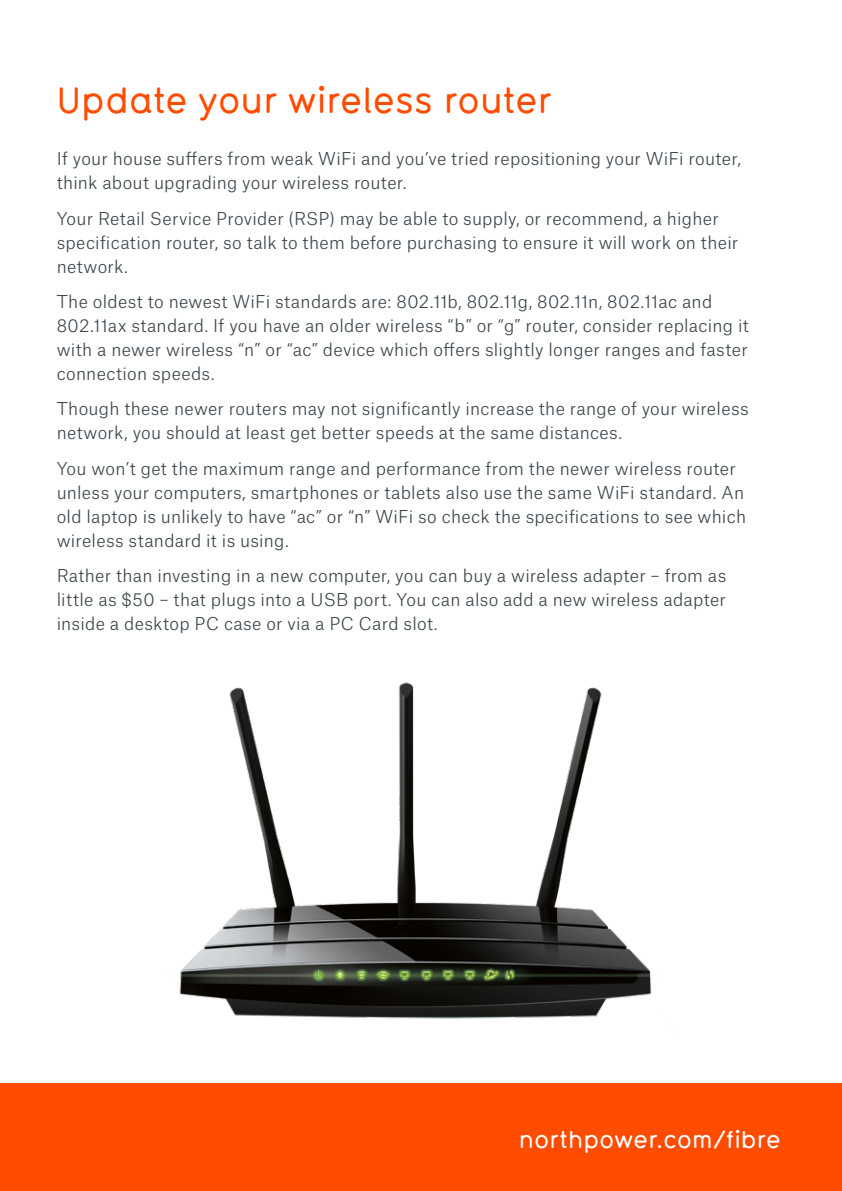
<style>
.page{position:relative;width:842px;height:1191px;background:#fff}
.page>*{position:absolute;margin:0;border:0;box-sizing:border-box;transform-origin:0 0}
.t1{font:500 36px "Typ 1451 Std";letter-spacing:.005em;color:#ff4c00}
.t2{font:500 24px "Typ 1451 Std";letter-spacing:.01em;color:#fff}
.t3{font:300 17px/24px "Atlas Grotesk";letter-spacing:.015em;color:#3c464c}
</style>
<div class="page">
<div style="left:0;top:1083px;width:842px;height:108px;background:#ff4c00"></div>
<img style="left:179px;top:682px;width:473px;height:337px">
<h1 class="t1" style="left:57px;top:76px;width:496px">Update your wireless router</h1>
<p class="t3" style="left:57px;top:145px;width:686px">If your house suffers from weak WiFi and you’ve tried repositioning your WiFi router, think about upgrading your wireless router.</p>
<p class="t3" style="left:57px;top:204px;width:683px">Your Retail Service Provider (RSP) may be able to supply, or recommend, a higher specification router, so talk to them before purchasing to ensure it will work on their network.</p>
<p class="t3" style="left:57px;top:288px;width:694px">The oldest to newest WiFi standards are: 802.11b, 802.11g, 802.11n, 802.11ac and 802.11ax standard. If you have an older wireless “b” or “g” router, consider replacing it with a newer wireless “n” or “ac” device which offers slightly longer ranges and faster connection speeds.</p>
<p class="t3" style="left:57px;top:395px;width:693px">Though these newer routers may not significantly increase the range of your wireless network, you should at least get better speeds at the same distances.</p>
<p class="t3" style="left:57px;top:454px;width:691px">You won’t get the maximum range and performance from the newer wireless router unless your computers, smartphones or tablets also use the same WiFi standard. An old laptop is unlikely to have “ac” or “n” WiFi so check the specifications to see which wireless standard it is using.</p>
<p class="t3" style="left:57px;top:562px;width:671px;text-align:justify">Rather than investing in a new computer, you can buy a wireless adapter – from as little as $50 – that plugs into a USB port. You can also add a new wireless adapter inside a desktop PC case or via a PC Card slot.</p>
<h2 class="t2" style="left:519px;top:1122px;width:264px">northpower.com/fibre</h2>
</div>
